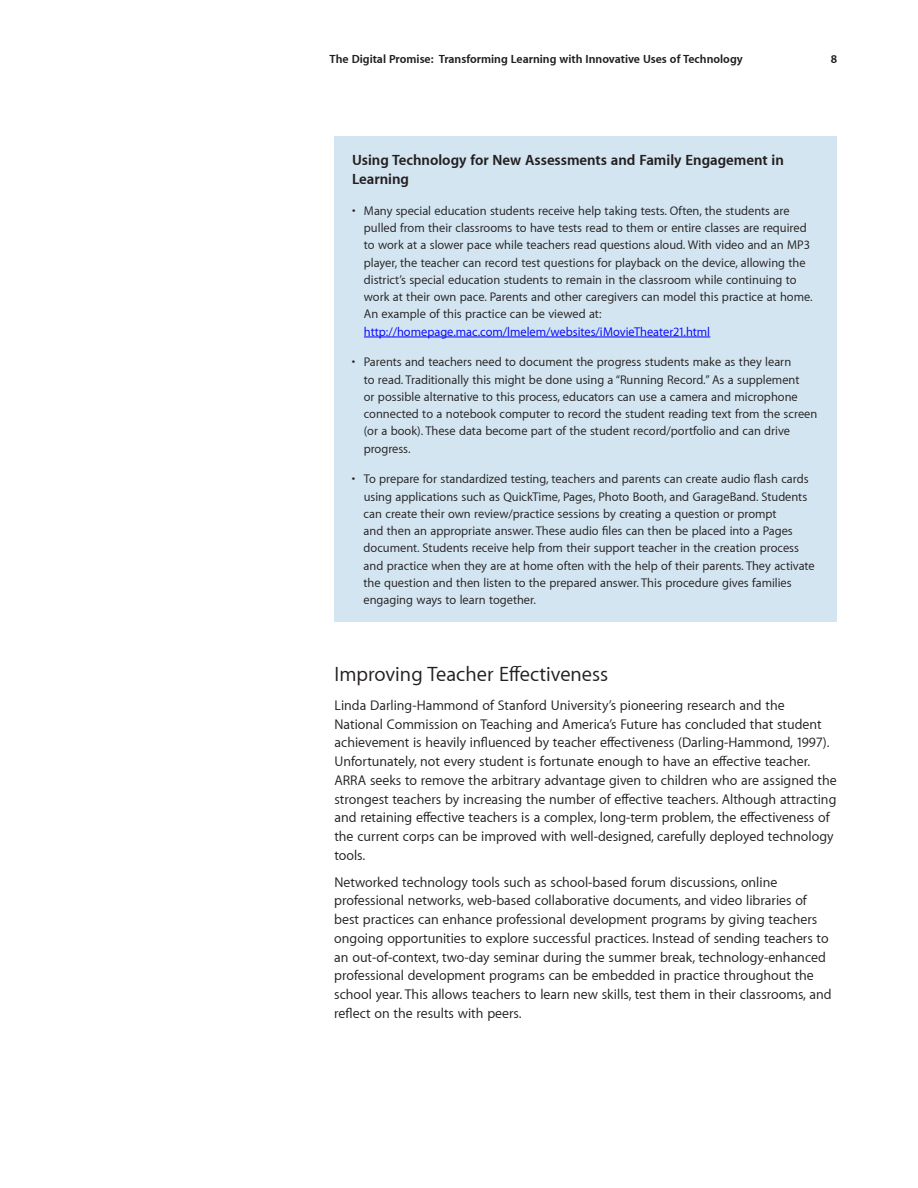
<style>
.page{position:relative;width:918px;height:1188px;background:#fff}
.page>*{position:absolute;margin:0;border:0;box-sizing:border-box;transform-origin:0 0}
.t1{font:21px "Myriad Set Text";color:#231f20}
.t2{font:700 15px/19.5px "Myriad Set";color:#231f20}
.t3{font:14.25px/18.8px "Myriad Set Text";color:#231f20}
.t4{font:12.75px/17.2px "Myriad Set Text";color:#231f20}
.t5{font:12.75px "Myriad Set Text";color:#00f}
.t6{font:700 12px "Myriad Set";color:#231f20}
</style>
<div class="page">
<div style="left:335px;top:136px;width:502px;height:486px;background:#d3e5f0"></div>
<hr style="left:364px;top:337px;width:346px;height:1px;background:#00f">
<p class="t6" style="left:330px;top:51px;width:415px">The Digital Promise: Transforming Learning with Innovative Uses of Technology</p>
<p class="t6" style="left:831px;top:52px;width:8px">8</p>
<p class="t2" style="left:352px;top:150px;width:433px">Using Technology for New Assessments and Family Engagement in<br>Learning</p>
<p class="t4" style="left:364px;top:202px;width:450px;text-indent:-12px">• Many special education students receive help taking tests. Often, the students are pulled from their classrooms to have tests read to them or entire classes are required to work at a slower pace while teachers read questions aloud. With video and an MP3 player, the teacher can record test questions for playback on the device, allowing the district’s special education students to remain in the classroom while continuing to work at their own pace. Parents and other caregivers can model this practice at home.<br>An example of this practice can be viewed at:</p>
<p class="t5" style="left:364px;top:323px;width:348px">http://homepage.mac.com/lmelem/websites/iMovieTheater21.html</p>
<p class="t4" style="left:364px;top:353px;width:455px;text-indent:-12px">• Parents and teachers need to document the progress students make as they learn<br>to read. Traditionally this might be done using a “Running Record.” As a supplement<br>or possible alternative to this process, educators can use a camera and microphone connected to a notebook computer to record the student reading text from the screen (or a book). These data become part of the student record/portfolio and can drive progress.</p>
<p class="t4" style="left:364px;top:470px;width:453px;text-indent:-12px">• To prepare for standardized testing, teachers and parents can create audio flash cards using applications such as QuickTime, Pages, Photo Booth, and GarageBand. Students can create their own review/practice sessions by creating a question or prompt<br>and then an appropriate answer. These audio files can then be placed into a Pages document. Students receive help from their support teacher in the creation process and practice when they are at home often with the help of their parents. They activate the question and then listen to the prepared answer. This procedure gives families engaging ways to learn together.</p>
<h1 class="t1" style="left:335px;top:661px;width:275px">Improving Teacher Effectiveness</h1>
<p class="t3" style="left:334px;top:695px;width:504px">Linda Darling-Hammond of Stanford University’s pioneering research and the<br>National Commission on Teaching and America’s Future has concluded that student achievement is heavily influenced by teacher effectiveness (Darling-Hammond, 1997).<br>Unfortunately, not every student is fortunate enough to have an effective teacher.<br>ARRA seeks to remove the arbitrary advantage given to children who are assigned the strongest teachers by increasing the number of effective teachers. Although attracting and retaining effective teachers is a complex, long-term problem, the effectiveness of the current corps can be improved with well-designed, carefully deployed technology tools.</p>
<p class="t3" style="left:334px;top:872px;width:499px">Networked technology tools such as school-based forum discussions, online professional networks, web-based collaborative documents, and video libraries of best practices can enhance professional development programs by giving teachers ongoing opportunities to explore successful practices. Instead of sending teachers to an out-of-context, two-day seminar during the summer break, technology-enhanced professional development programs can be embedded in practice throughout the school year. This allows teachers to learn new skills, test them in their classrooms, and reflect on the results with peers.</p>
</div>
